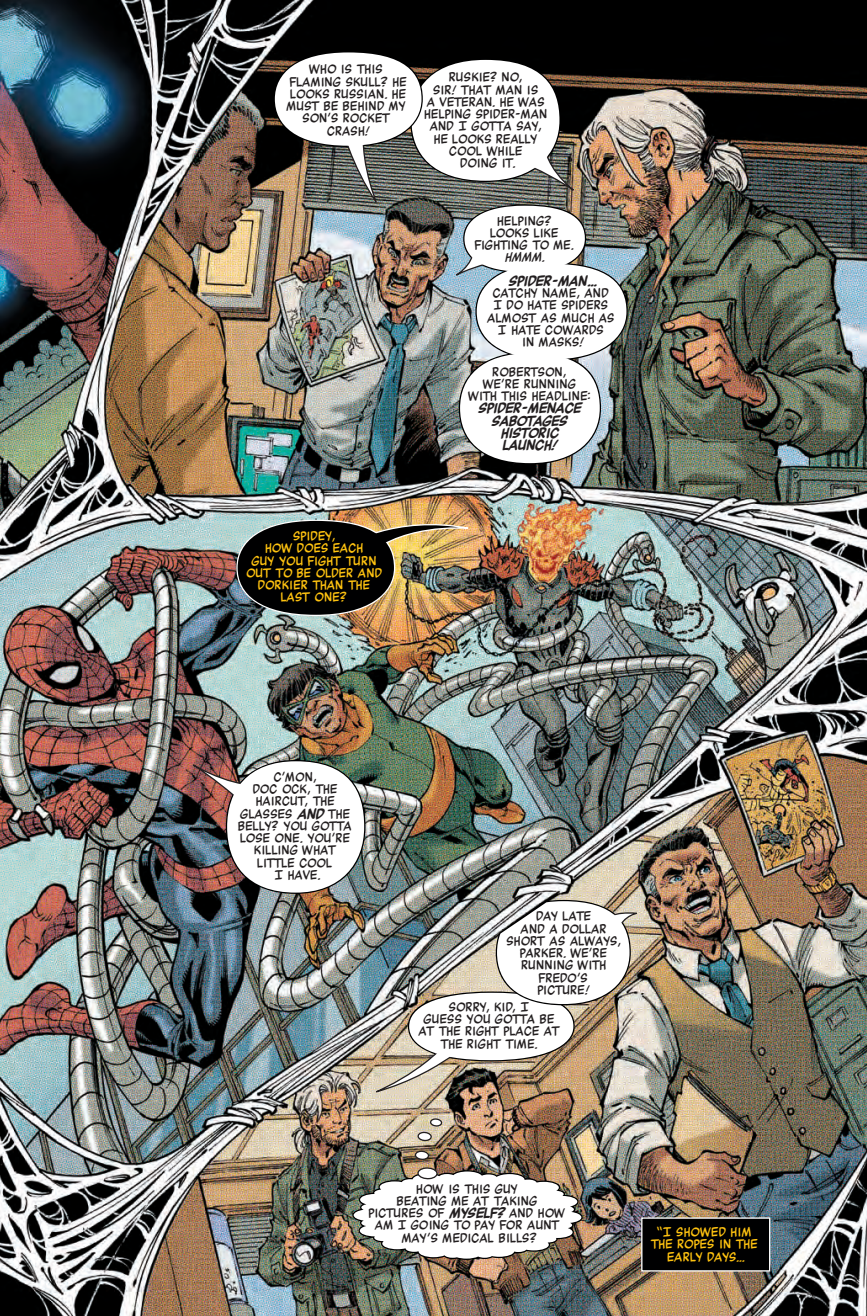
<style>
.page{position:relative;width:867px;height:1316px;background:#fff}
.page>*{position:absolute;margin:0;border:0;box-sizing:border-box;transform-origin:0 0}
.t1{font:13.12px/12.2px "VCRETRO";color:#231f20;text-align:center}
.t2{font:13.12px/12.2px "VCRETRO";letter-spacing:.01em;color:#fec210;text-align:center}
.t3{font:italic 700 13.12px/12.2px "VCRETRO";letter-spacing:-.01em;color:#231f20;text-align:center}
.t4{font:13.12px/12.2px "VCRETRO";letter-spacing:.02em;color:#231f20;text-align:center}
.t5{font:italic 13.12px "VCRETRO";color:#231f20}
.s1{font-weight:700;font-style:italic}
</style>
<div class="page">
<img style="left:0;top:0;width:866px;height:1315px">
<img style="left:192px;top:759px;width:173px;height:134px">
<img style="left:236px;top:514px;width:233px;height:102px">
<div style="left:237px;top:521px;width:157px;height:93px;background:#000001;border-radius:50%"></div>
<div style="left:227px;top:761px;width:137px;height:131px;background:#fff;border-radius:50%"></div>
<div style="left:641px;top:1217px;width:129px;height:54px;background:#000001;border:1px solid #fff"></div>
<img style="left:273px;top:51px;width:354px;height:413px">
<div style="left:275px;top:52px;width:146px;height:94px;background:#fff;border-radius:50%"></div>
<img style="left:375px;top:899px;width:263px;height:194px">
<img style="left:352px;top:1167px;width:230px;height:92px">
<svg style="left:414px;top:1150px;width:15px;height:9px"></svg>
<svg style="left:416px;top:1117px;width:26px;height:23px"></svg>
<p class="t1" style="left:286px;top:63px;width:122px">WHO IS THIS<br>FLAMING SKULL? HE<br>LOOKS RUSSIAN. HE<br>MUST BE BEHIND MY<br>SON’S ROCKET<br>CRASH!</p>
<p class="t1" style="left:424px;top:71px;width:125px">RUSKIE? NO,<br>SIR! THAT MAN IS<br>A VETERAN. HE WAS<br>HELPING SPIDER-MAN<br>AND I GOTTA SAY,<br>HE LOOKS REALLY<br>COOL WHILE<br>DOING IT.</p>
<p class="t2" style="left:246px;top:530px;width:138px">SPIDEY,<br>HOW DOES EACH<br>GUY YOU FIGHT TURN<br>OUT TO BE OLDER AND<br>DORKIER THAN THE<br>LAST ONE?</p>
<p class="t1" style="left:475px;top:214px;width:100px">HELPING?<br>LOOKS LIKE<br>FIGHTING TO ME.</p>
<p class="t5" style="left:504px;top:250px;width:42px">HMMM.</p>
<p class="t3" style="left:508px;top:275px;width:91px">SPIDER-MAN…</p>
<p class="t1" style="left:487px;top:287px;width:129px">CATCHY NAME, AND<br>I DO HATE SPIDERS<br>ALMOST AS MUCH AS<br>I HATE COWARDS<br>IN MASKS!</p>
<p class="t4" style="left:468px;top:365px;width:124px">ROBERTSON,<br>WE’RE RUNNING<br>WITH THIS HEADLINE:</p>
<p class="t3" style="left:478px;top:402px;width:104px">SPIDER-MENACE<br>SABOTAGES<br>HISTORIC<br>LAUNCH!</p>
<p class="t1" style="left:238px;top:770px;width:115px">C’MON,<br>DOC OCK, THE<br>HAIRCUT, THE<br>GLASSES <span class="s1">AND</span> THE<br>BELLY? YOU GOTTA<br>LOSE ONE. YOU’RE<br>KILLING WHAT<br>LITTLE COOL<br>I HAVE.</p>
<p class="t1" style="left:506px;top:910px;width:116px">DAY LATE<br>AND A DOLLAR<br>SHORT AS ALWAYS,<br>PARKER. WE’RE<br>RUNNING WITH<br>FREDO’S<br>PICTURE!</p>
<p class="t1" style="left:418px;top:1000px;width:143px">SORRY, KID, I<br>GUESS YOU GOTTA BE<br>AT THE RIGHT PLACE AT<br>THE RIGHT TIME.</p>
<p class="t1" style="left:369px;top:1182px;width:198px">HOW IS THIS GUY<br>BEATING ME AT TAKING<br>PICTURES OF <span class="s1">MYSELF?</span> AND HOW<br>AM I GOING TO PAY FOR AUNT<br>MAY’S MEDICAL BILLS?</p>
<p class="t2" style="left:650px;top:1225px;width:109px">“I SHOWED HIM<br>THE ROPES IN THE<br>EARLY DAYS…</p>
</div>
